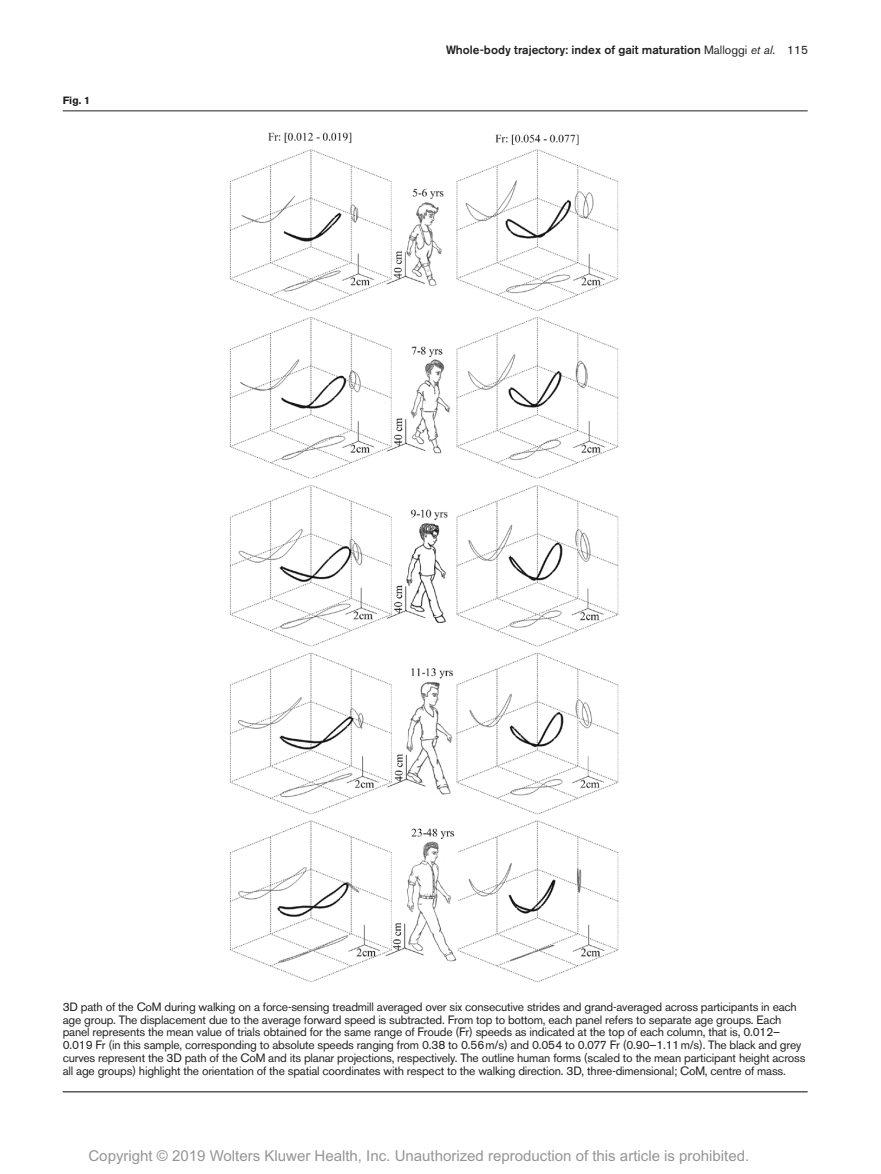
<style>
.page{position:relative;width:881px;height:1174px;background:#fff}
.page>*{position:absolute;margin:0;border:0;box-sizing:border-box;transform-origin:0 0}
.t1{font:15px "Arial MT Std";color:#939598}
.t2{font:12px/12.8px "Akzidenz Grotesk BE";letter-spacing:-.015em;color:#231f20}
.t3{font:500 12px "Akzidenz Grotesk BE";color:#231f20}
.t4{font:700 10.5px "Akzidenz Grotesk BE";color:#231f20}
.s1{font-weight:400}
.s2{font-weight:400;font-style:italic}
</style>
<div class="page">
<img style="left:229px;top:132px;width:390px;height:851px">
<hr style="left:63px;top:111px;width:744px;height:1px;background:#231f20">
<hr style="left:63px;top:1091px;width:744px;height:1px;background:#231f20">
<p class="t4" style="left:63px;top:94px;width:29px">Fig. 1</p>
<p class="t3" style="left:446px;top:42px;width:363px">Whole-body trajectory: index of gait maturation <span class="s1">Malloggi</span> <span class="s2">et al</span><span class="s1">. 115</span></p>
<p class="t2" style="left:63px;top:1000px;width:744px">3D path of the CoM during walking on a force-sensing treadmill averaged over six consecutive strides and grand-averaged across participants in each age group. The displacement due to the average forward speed is subtracted. From top to bottom, each panel refers to separate age groups. Each panel represents the mean value of trials obtained for the same range of Froude (Fr) speeds as indicated at the top of each column, that is, 0.012– 0.019 Fr (in this sample, corresponding to absolute speeds ranging from 0.38 to 0.56m/s) and 0.054 to 0.077 Fr (0.90–1.11m/s). The black and grey curves represent the 3D path of the CoM and its planar projections, respectively. The outline human forms (scaled to the mean participant height across all age groups) highlight the orientation of the spatial coordinates with respect to the walking direction. 3D, three-dimensional; CoM, centre of mass.</p>
<p class="t1" style="left:88px;top:1147px;width:662px">Copyright © 2019 Wolters Kluwer Health, Inc. Unauthorized reproduction of this article is prohibited.</p>
</div>
